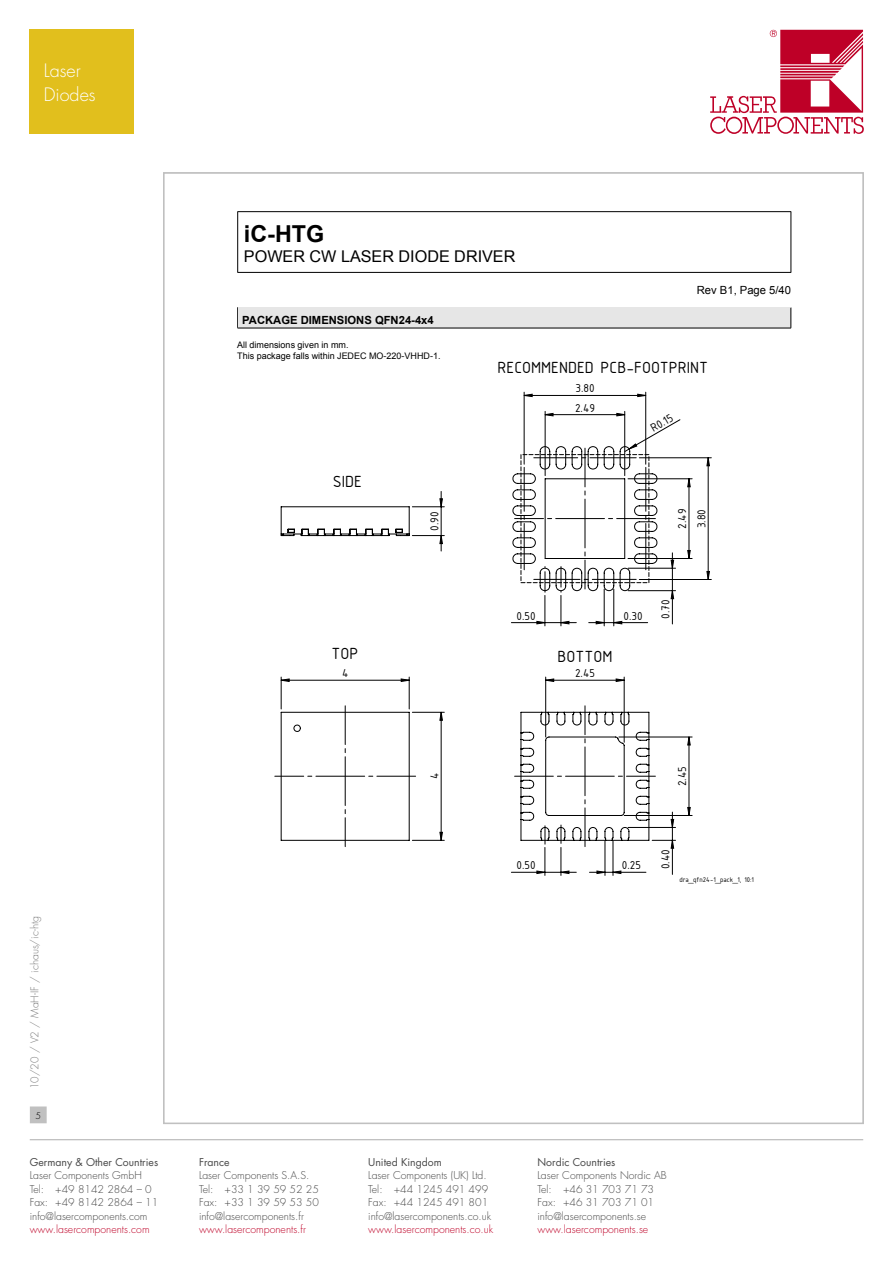
<style>
.page{position:relative;width:893px;height:1263px;background:#fff}
.page>*{position:absolute;margin:0;border:0;box-sizing:border-box;transform-origin:0 0}
.t1{font:700 23.4px "Arial";color:#000}
.t2{font:300 18px/24px "Futura Std";color:#fff}
.t3{font:17.4px "ISOCPEUR";color:#000}
.t4{font:16.2px "Arial";color:#000}
.t5{font:12.45px/19.2px "ISOCPEUR";color:#000}
.t6{font:700 11.25px "Arial";color:#000}
.t7{font:11.25px "Arial";color:#000}
.t8{font:300 10.5px/13.5px "Futura Std";color:#484848}
.t9{font:300 10.5px "Futura Std";color:#be0027}
.t10{font:10.5px "Futura Std";color:#484848}
.t11{font:300 10.5px "Futura Std";color:#7c7c7c}
.t12{font:9px/11.2px "Arial";color:#000}
.t13{font:300 9px "Futura Std";color:#000}
.t14{font:7.5px "ISOCPEUR";color:#000}
</style>
<div class="page">
<svg style="left:710px;top:30px;width:153px;height:104px"></svg>
<hr style="left:30px;top:1139px;width:833px;height:1px;background:#c0c0c0">
<div style="left:31px;top:1107px;width:15px;height:16px;background:#c0c0c0"></div>
<div style="left:30px;top:1106px;width:17px;height:17px;border:1px solid #c0c0c0"></div>
<hr style="left:237px;top:211px;width:554px;height:1px;background:#000">
<hr style="left:237px;top:212px;width:1px;height:60px;background:#000">
<hr style="left:791px;top:212px;width:1px;height:60px;background:#000">
<hr style="left:237px;top:272px;width:554px;height:1px;background:#000">
<hr style="left:237px;top:307px;width:554px;height:1px;background:#000">
<svg style="left:237px;top:308px;width:1px;height:20px"></svg>
<div style="left:238px;top:308px;width:553px;height:20px;background:#e6e6e6"></div>
<svg style="left:791px;top:308px;width:1px;height:20px"></svg>
<hr style="left:237px;top:328px;width:554px;height:1px;background:#000">
<hr style="left:409px;top:677px;width:1px;height:32px;background:#000">
<hr style="left:281px;top:677px;width:1px;height:32px;background:#000">
<hr style="left:524px;top:392px;width:1px;height:72px;background:#000">
<hr style="left:645px;top:392px;width:1px;height:72px;background:#000">
<hr style="left:412px;top:840px;width:32px;height:1px;background:#000">
<hr style="left:412px;top:712px;width:32px;height:1px;background:#000">
<hr style="left:639px;top:457px;width:72px;height:1px;background:#000">
<hr style="left:639px;top:579px;width:72px;height:1px;background:#000">
<svg style="left:281px;top:413px;width:243px;height:268px"></svg>
<svg style="left:524px;top:394px;width:122px;height:25px"></svg>
<svg style="left:275px;top:706px;width:141px;height:141px"></svg>
<hr style="left:281px;top:506px;width:128px;height:1px;background:#000">
<svg style="left:281px;top:507px;width:129px;height:29px"></svg>
<svg style="left:439px;top:419px;width:271px;height:456px"></svg>
<div style="left:30px;top:30px;width:104px;height:104px;background:#e1bf1d"></div>
<h2 class="t2" style="left:44px;top:59px;width:53px">Laser<br>Diodes</h2>
<p class="t11" style="left:28px;top:1089px;width:175px;rotate:-90deg">10/20 / V2 / MaH-IF / ichaus/ic-htg</p>
<p class="t13" style="left:35px;top:1110px;width:7px">5</p>
<p class="t10" style="left:30px;top:1155px;width:130px">Germany &amp; Other Countries</p>
<p class="t8" style="left:30px;top:1169px;width:130px">Laser Components GmbH<br>Tel: +49 8142 2864 – 0<br>Fax: +49 8142 2864 – 11 info@lasercomponents.com</p>
<p class="t9" style="left:30px;top:1223px;width:121px">www.lasercomponents.com</p>
<h1 class="t1" style="left:244px;top:217px;width:82px">iC-HTG</h1>
<h3 class="t4" style="left:244px;top:245px;width:273px">POWER CW LASER DIODE DRIVER</h3>
<p class="t7" style="left:697px;top:282px;width:96px">Rev B1, Page 5/40</p>
<p class="t6" style="left:242px;top:312px;width:193px">PACKAGE DIMENSIONS QFN24-4x4</p>
<p class="t12" style="left:237px;top:339px;width:205px">All dimensions given in mm.<br>This package falls within JEDEC MO-220-VHHD-1.</p>
<h3 class="t3" style="left:333px;top:470px;width:31px">SIDE</h3>
<h3 class="t3" style="left:332px;top:642px;width:28px">TOP</h3>
<p class="t5" style="left:342px;top:663px;width:8px">4</p>
<p class="t5" style="left:424px;top:531px;width:21px;rotate:-90deg">0.90</p>
<p class="t5" style="left:424px;top:779px;width:8px;rotate:-90deg">4</p>
<h3 class="t3" style="left:498px;top:357px;width:212px">RECOMMENDED PCB-FOOTPRINT</h3>
<p class="t5" style="left:575px;top:378px;width:21px">3.80</p>
<p class="t5" style="left:575px;top:398px;width:22px">2.49</p>
<p class="t5" style="left:646px;top:420px;width:26px;rotate:-30deg">R0.15</p>
<p class="t5" style="left:672px;top:528px;width:22px;rotate:-90deg">2.49<br>3.80</p>
<p class="t5" style="left:516px;top:606px;width:21px">0.50</p>
<p class="t5" style="left:623px;top:606px;width:21px">0.30</p>
<p class="t5" style="left:656px;top:619px;width:21px;rotate:-90deg">0.70</p>
<h3 class="t3" style="left:558px;top:646px;width:56px">BOTTOM</h3>
<p class="t5" style="left:575px;top:663px;width:22px">2.45</p>
<p class="t5" style="left:672px;top:786px;width:22px;rotate:-90deg">2.45</p>
<p class="t5" style="left:516px;top:855px;width:21px">0.50</p>
<p class="t5" style="left:622px;top:855px;width:21px">0.25</p>
<p class="t5" style="left:655px;top:869px;width:22px;rotate:-90deg">0.40</p>
<p class="t14" style="left:679px;top:874px;width:76px">dra_qfn24-1_pack_1, 10:1</p>
<p class="t10" style="left:199px;top:1155px;width:32px">France</p>
<p class="t8" style="left:199px;top:1169px;width:121px">Laser Components S.A.S.<br>Tel: +33 1 39 59 52 25<br>Fax: +33 1 39 59 53 50 info@lasercomponents.fr</p>
<p class="t9" style="left:199px;top:1223px;width:108px">www.lasercomponents.fr</p>
<p class="t10" style="left:368px;top:1155px;width:75px">United Kingdom</p>
<p class="t8" style="left:368px;top:1169px;width:124px">Laser Components (UK) Ltd.<br>Tel: +44 1245 491 499<br>Fax: +44 1245 491 801 info@lasercomponents.co.uk</p>
<p class="t9" style="left:368px;top:1223px;width:126px">www.lasercomponents.co.uk</p>
<p class="t10" style="left:537px;top:1155px;width:79px">Nordic Countries</p>
<p class="t8" style="left:537px;top:1169px;width:131px">Laser Components Nordic AB<br>Tel: +46 31 703 71 73<br>Fax: +46 31 703 71 01 info@lasercomponents.se</p>
<p class="t9" style="left:537px;top:1223px;width:112px">www.lasercomponents.se</p>
</div>
